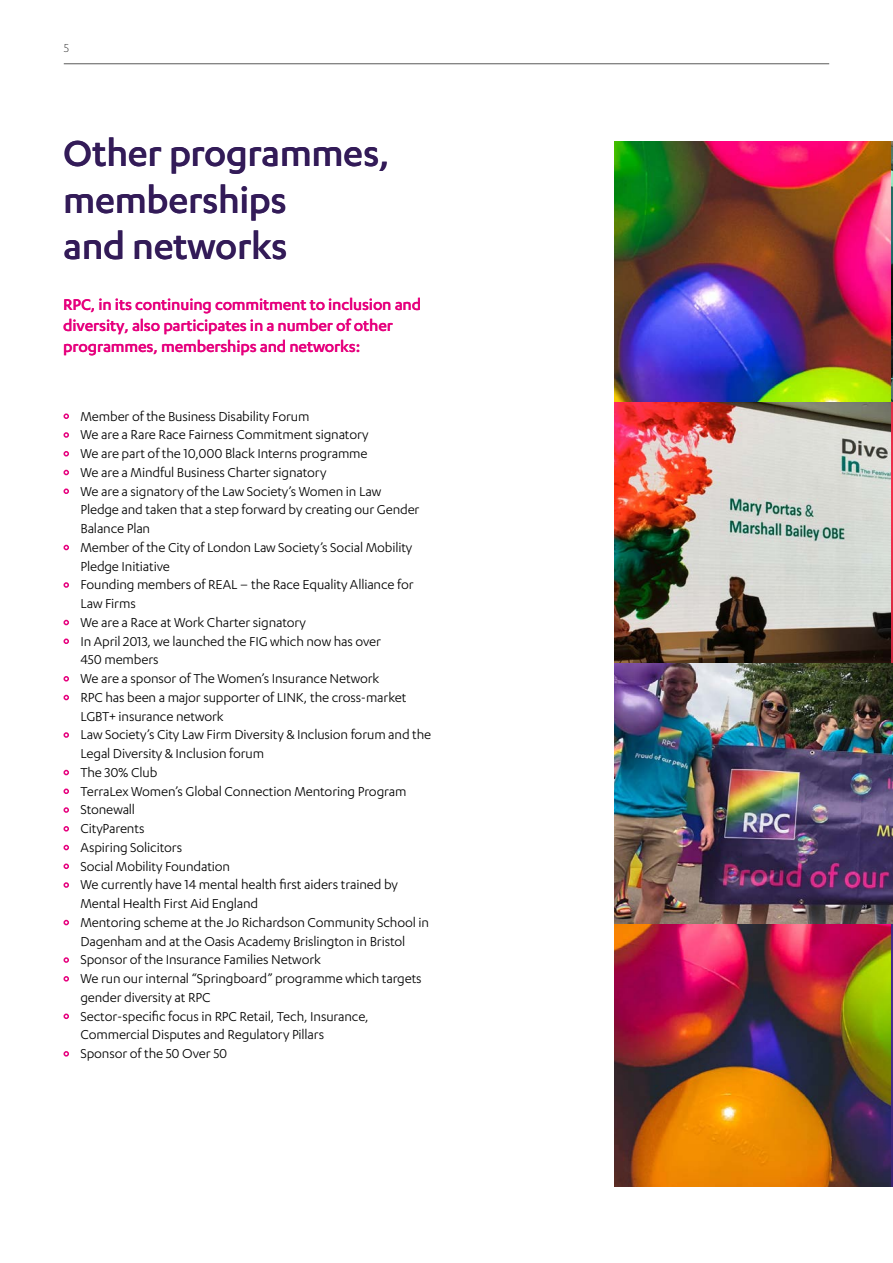
<style>
.page{position:relative;width:893px;height:1263px;background:#fff}
.page>*{position:absolute;margin:0;border:0;box-sizing:border-box;transform-origin:0 0}
.t1{font:500 42px/46.5px "Karbon";letter-spacing:-.01em;color:#331b58}
.t2{font:500 18px/21px "Karbon";letter-spacing:-.01em;color:#e6007d}
.t3{font:15px/18.8px "Karbon";letter-spacing:-.01em;color:#000}
.t4{font:300 13.5px "Karbon";color:#000}
.s1{font-weight:700;font-size:16.5px;color:#e6007d}
</style>
<div class="page">
<img style="left:614px;top:141px;width:279px;height:1045px">
<img style="left:892px;top:403px;width:1px;height:261px">
<img style="left:892px;top:925px;width:1px;height:261px">
<hr style="left:64px;top:63px;width:765px;height:1px;background:#5a5a59">
<p class="t4" style="left:64px;top:40px;width:7px">5</p>
<h1 class="t1" style="left:63px;top:129px;width:328px">Other programmes, memberships<br>and networks</h1>
<p class="t2" style="left:63px;top:294px;width:359px">RPC, in its continuing commitment to inclusion and diversity, also participates in a number of other programmes, memberships and networks:</p>
<p class="t3" style="left:63px;top:406px;width:248px"><span class="s1">•</span> Member of the Business Disability Forum</p>
<p class="t3" style="left:63px;top:425px;width:307px"><span class="s1">•</span> We are a Rare Race Fairness Commitment signatory</p>
<p class="t3" style="left:63px;top:444px;width:306px"><span class="s1">•</span> We are part of the 10,000 Black Interns programme</p>
<p class="t3" style="left:63px;top:462px;width:265px"><span class="s1">•</span> We are a Mindful Business Charter signatory</p>
<p class="t3" style="left:80px;top:481px;width:341px;text-indent:-17px"><span class="s1">•</span> We are a signatory of the Law Society’s Women in Law<br>Pledge and taken that a step forward by creating our Gender<br>Balance Plan</p>
<p class="t3" style="left:80px;top:537px;width:333px;text-indent:-17px"><span class="s1">•</span> Member of the City of London Law Society’s Social Mobility<br>Pledge Initiative</p>
<p class="t3" style="left:80px;top:575px;width:335px;text-indent:-17px"><span class="s1">•</span> Founding members of REAL – the Race Equality Alliance for<br>Law Firms</p>
<p class="t3" style="left:63px;top:612px;width:244px"><span class="s1">•</span> We are a Race at Work Charter signatory</p>
<p class="t3" style="left:80px;top:631px;width:302px;text-indent:-17px"><span class="s1">•</span> In April 2013, we launched the FIG which now has over<br>450 members</p>
<p class="t3" style="left:63px;top:669px;width:318px"><span class="s1">•</span> We are a sponsor of The Women’s Insurance Network</p>
<p class="t3" style="left:80px;top:687px;width:328px;text-indent:-17px"><span class="s1">•</span> RPC has been a major supporter of LINK, the cross-market<br>LGBT+ insurance network</p>
<p class="t3" style="left:80px;top:725px;width:352px;text-indent:-17px"><span class="s1">•</span> Law Society’s City Law Firm Diversity &amp; Inclusion forum and the<br>Legal Diversity &amp; Inclusion forum</p>
<p class="t3" style="left:63px;top:762px;width:95px"><span class="s1">•</span> The 30% Club</p>
<p class="t3" style="left:63px;top:781px;width:345px"><span class="s1">•</span> TerraLex Women’s Global Connection Mentoring Program</p>
<p class="t3" style="left:63px;top:800px;width:73px"><span class="s1">•</span> Stonewall</p>
<p class="t3" style="left:63px;top:819px;width:83px"><span class="s1">•</span> CityParents</p>
<p class="t3" style="left:63px;top:837px;width:120px"><span class="s1">•</span> Aspiring Solicitors</p>
<p class="t3" style="left:63px;top:856px;width:168px"><span class="s1">•</span> Social Mobility Foundation</p>
<p class="t3" style="left:80px;top:875px;width:319px;text-indent:-17px"><span class="s1">•</span> We currently have 14 mental health first aiders trained by<br>Mental Health First Aid England</p>
<p class="t3" style="left:63px;top:912px;width:367px;text-align:center"><span class="s1">•</span> Mentoring scheme at the Jo Richardson Community School in<br>Dagenham and at the Oasis Academy Brislington in Bristol</p>
<p class="t3" style="left:63px;top:950px;width:259px"><span class="s1">•</span> Sponsor of the Insurance Families Network</p>
<p class="t3" style="left:80px;top:969px;width:343px;text-indent:-17px"><span class="s1">•</span> We run our internal “Springboard” programme which targets gender diversity at RPC</p>
<p class="t3" style="left:80px;top:1006px;width:290px;text-indent:-17px"><span class="s1">•</span> Sector-specific focus in RPC Retail, Tech, Insurance,<br>Commercial Disputes and Regulatory Pillars</p>
<p class="t3" style="left:63px;top:1044px;width:165px"><span class="s1">•</span> Sponsor of the 50 Over 50</p>
</div>
